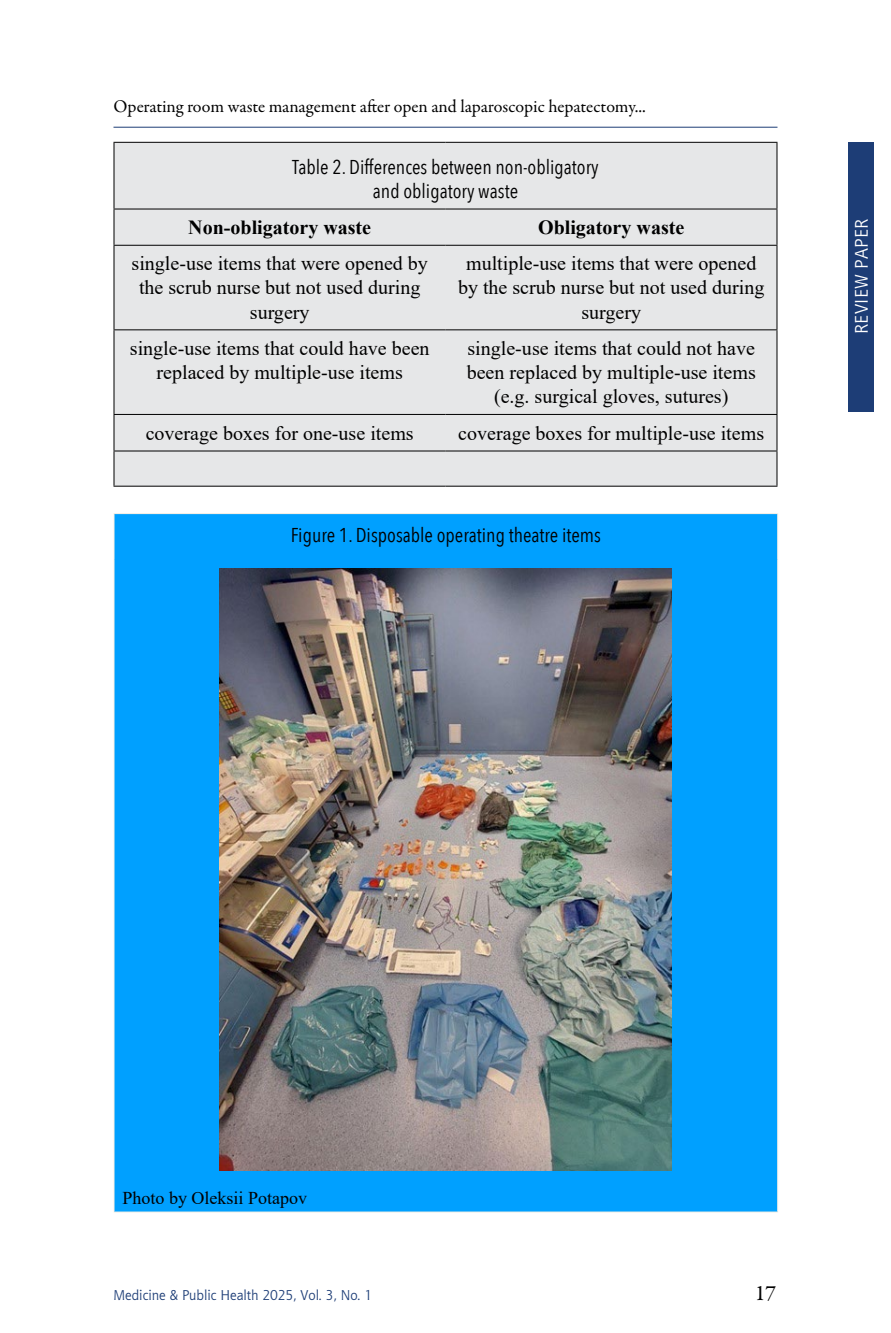
<style>
.page{position:relative;width:891px;height:1333px;background:#fff}
.page>*{position:absolute;margin:0;border:0;box-sizing:border-box;transform-origin:0 0}
.t1{font:22px "Garamond Premr Pro";color:#000}
.t2{font:20px/24px "Times New Roman";color:#000;text-align:center}
.t3{font:20px/24px "Avenir Next Condensed";color:#000;text-align:center}
.t4{font:700 20px "Times New Roman";color:#000}
.t5{font:18px "Garamond Premr Pro";letter-spacing:-.005em;color:#000}
.t6{font:18px "Times New Roman";color:#000}
.t7{font:18px "Aerton TTEFN";letter-spacing:.02em;color:#fff}
.t8{font:14px "Aerton TTEFN";color:#1d3d76}
</style>
<div class="page">
<div style="left:848px;top:142px;width:25px;height:269px;background:#1d3d76"></div>
<hr style="left:113px;top:127px;width:664px;height:1px;background:#1d3d76">
<div style="left:114px;top:143px;width:662px;height:342px;background:#e6e7e8"></div>
<hr style="left:113px;top:143px;width:1px;height:65px;background:#000">
<hr style="left:113px;top:142px;width:332px;height:1px;background:#000">
<hr style="left:445px;top:142px;width:332px;height:1px;background:#000">
<hr style="left:776px;top:143px;width:1px;height:65px;background:#000">
<hr style="left:113px;top:209px;width:1px;height:36px;background:#000">
<hr style="left:113px;top:208px;width:332px;height:1px;background:#000">
<hr style="left:445px;top:208px;width:332px;height:1px;background:#000">
<hr style="left:776px;top:209px;width:1px;height:36px;background:#000">
<hr style="left:113px;top:246px;width:1px;height:83px;background:#000">
<hr style="left:113px;top:330px;width:1px;height:84px;background:#000">
<hr style="left:113px;top:415px;width:1px;height:35px;background:#000">
<hr style="left:113px;top:451px;width:1px;height:34px;background:#000">
<hr style="left:113px;top:245px;width:332px;height:1px;background:#000">
<hr style="left:113px;top:329px;width:332px;height:1px;background:#000">
<hr style="left:113px;top:414px;width:332px;height:1px;background:#000">
<hr style="left:113px;top:450px;width:332px;height:1px;background:#000">
<hr style="left:113px;top:485px;width:332px;height:1px;background:#000">
<hr style="left:445px;top:485px;width:332px;height:1px;background:#000">
<hr style="left:445px;top:245px;width:332px;height:1px;background:#000">
<hr style="left:776px;top:246px;width:1px;height:83px;background:#000">
<hr style="left:776px;top:330px;width:1px;height:84px;background:#000">
<hr style="left:776px;top:415px;width:1px;height:35px;background:#000">
<hr style="left:776px;top:451px;width:1px;height:34px;background:#000">
<hr style="left:445px;top:329px;width:332px;height:1px;background:#000">
<hr style="left:445px;top:414px;width:332px;height:1px;background:#000">
<hr style="left:445px;top:450px;width:332px;height:1px;background:#000">
<div style="left:114px;top:514px;width:662px;height:697px;background:#00a0ff"></div>
<hr style="left:113px;top:513px;width:664px;height:1px;background:#fcf2e6">
<hr style="left:113px;top:514px;width:1px;height:45px;background:#fcf2e6">
<hr style="left:776px;top:514px;width:1px;height:45px;background:#fcf2e6">
<hr style="left:113px;top:559px;width:1px;height:652px;background:#fcf2e6">
<hr style="left:776px;top:559px;width:1px;height:652px;background:#fcf2e6">
<hr style="left:113px;top:1211px;width:664px;height:1px;background:#fcf2e6">
<img style="left:220px;top:568px;width:451px;height:602px">
<p class="t5" style="left:113px;top:96px;width:533px">Operating room waste management after open and laparoscopic hepatectomy...</p>
<p class="t3" style="left:292px;top:154px;width:308px">Table 2. Differences between non-obligatory and obligatory waste</p>
<p class="t4" style="left:188px;top:213px;width:184px">Non-obligatory waste</p>
<p class="t4" style="left:538px;top:213px;width:148px">Obligatory waste</p>
<p class="t2" style="left:131px;top:251px;width:298px">single-use items that were opened by the scrub nurse but not used during surgery</p>
<p class="t2" style="left:458px;top:251px;width:308px">multiple-use items that were opened by the scrub nurse but not used during surgery</p>
<p class="t2" style="left:130px;top:336px;width:301px">single-use items that could have been replaced by multiple-use items</p>
<p class="t2" style="left:466px;top:336px;width:290px">single-use items that could not have been replaced by multiple-use items (e.g. surgical gloves, sutures)</p>
<p class="t2" style="left:146px;top:420px;width:269px">coverage boxes for one-use items</p>
<p class="t2" style="left:458px;top:420px;width:307px">coverage boxes for multiple-use items</p>
<p class="t3" style="left:290px;top:522px;width:311px">Figure 1. Disposable operating theatre items</p>
<p class="t7" style="left:850px;top:334px;width:115px;rotate:-90deg">Review paper</p>
<p class="t6" style="left:122px;top:1184px;width:186px">Photo by Oleksii Potapov</p>
<p class="t8" style="left:113px;top:1287px;width:260px">Medicine &amp; Public Health 2025, Vol. 3, No. 1</p>
<p class="t1" style="left:754px;top:1280px;width:23px">17</p>
</div>
